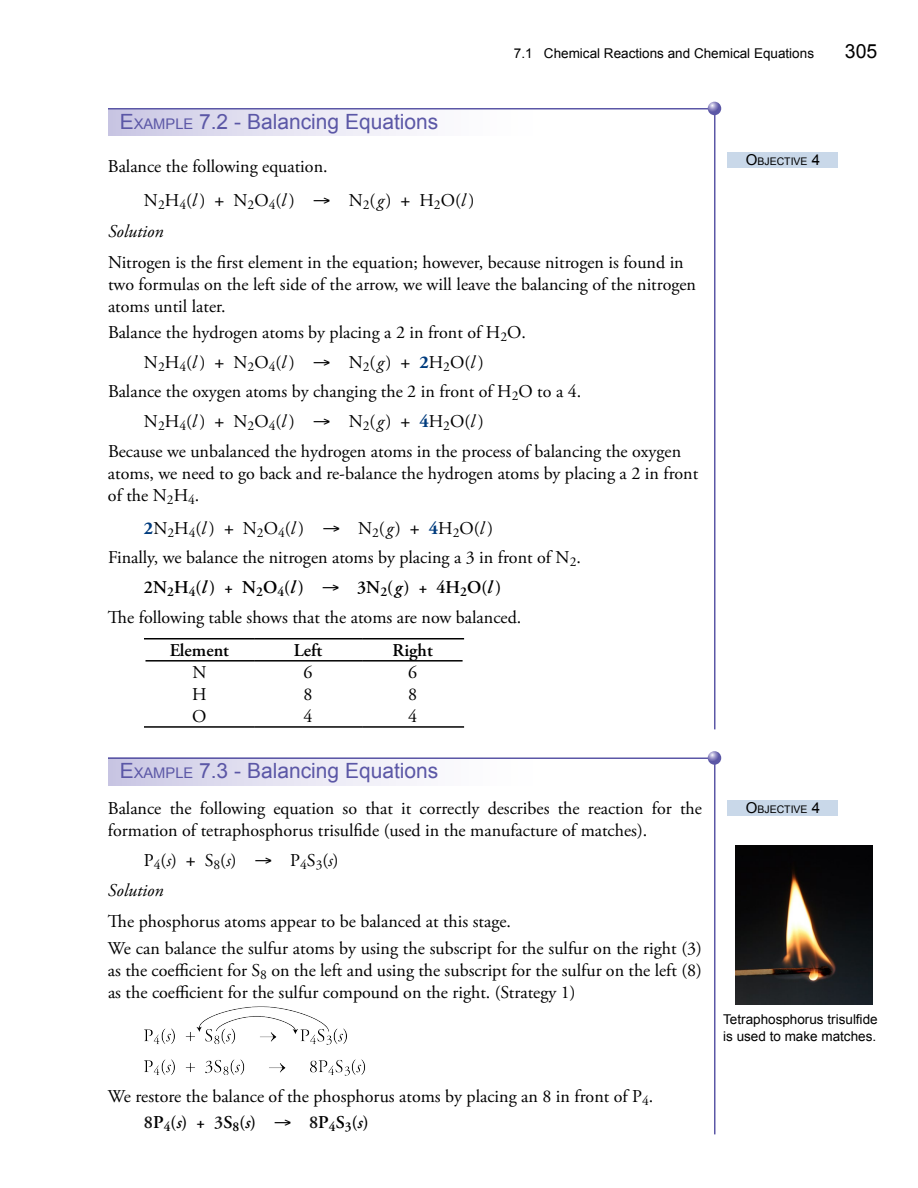
<style>
.page{position:relative;width:918px;height:1188px;background:#fff}
.page>*{position:absolute;margin:0;border:0;box-sizing:border-box;transform-origin:0 0}
.t1{font:21px "Arial";color:#5b57a6}
.t2{font:19.5px "Arial";color:#000}
.Body_Text_first_para{font:18px/22px "Adobe Garamond Pro";color:#000}
.indent__first__singl{font:18px "Adobe Garamond Pro";color:#000}
.indent__first__singl-2{font:600 18px "Adobe Garamond Pro";color:#000}
.Body_Text_first_para-2{font:italic 18px "Adobe Garamond Pro";color:#000}
.Body_Text_first_para-3{font:600 18px "Adobe Garamond Pro";color:#000}
.t3{font:13.5px/16.8px "Arial";color:#000}
.t4{font:10.5px "Arial";color:#000}
.s1{font-style:inherit}
.s2{font-size:14.7px}
.s3{font-style:italic}
.s4{font-weight:700;color:#003c7e}
.s5{color:#141414}
.s6{font-size:15px}
</style>
<div class="page">
<div style="left:109px;top:758px;width:453px;height:27px;background:linear-gradient(to right,#cecbe6,#fff)"></div>
<hr style="left:108px;top:758px;width:607px;height:1px;background:#5b57a6">
<hr style="left:714px;top:758px;width:1px;height:376px;background:#5b57a6">
<svg style="left:708px;top:751px;width:13px;height:14px"></svg>
<div style="left:109px;top:108px;width:453px;height:28px;background:linear-gradient(to right,#cecbe6,#fff)"></div>
<hr style="left:108px;top:108px;width:607px;height:2px;background:#5b57a6">
<hr style="left:714px;top:108px;width:1px;height:621px;background:#5b57a6">
<svg style="left:708px;top:102px;width:13px;height:13px"></svg>
<div style="left:728px;top:152px;width:110px;height:16px;background:#c9d8e9"></div>
<hr style="left:144px;top:638px;width:110px;height:2px;background:#000">
<hr style="left:254px;top:638px;width:108px;height:2px;background:#000">
<hr style="left:362px;top:638px;width:102px;height:2px;background:#000">
<hr style="left:145px;top:660px;width:109px;height:2px;background:#000">
<hr style="left:254px;top:660px;width:108px;height:2px;background:#000">
<hr style="left:362px;top:660px;width:101px;height:2px;background:#000">
<hr style="left:144px;top:726px;width:110px;height:2px;background:#000">
<hr style="left:254px;top:726px;width:108px;height:2px;background:#000">
<hr style="left:362px;top:726px;width:102px;height:2px;background:#000">
<img style="left:144px;top:1006px;width:221px;height:70px">
<div style="left:728px;top:800px;width:110px;height:15px;background:#c9d8e9"></div>
<img style="left:736px;top:846px;width:137px;height:159px">
<p class="t3" style="left:514px;top:45px;width:302px">7.1 Chemical Reactions and Chemical Equations</p>
<p class="t2" style="left:845px;top:38px;width:34px">305</p>
<p class="t1" style="left:120px;top:108px;width:320px"><span class="s1">E</span><span class="s2">XAMPLE</span> <span class="s1">7.2</span> - Balancing Equations</p>
<p class="Body_Text_first_para" style="left:108px;top:156px;width:221px">Balance the following equation.</p>
<p class="indent__first__singl" style="left:144px;top:190px;width:63px">N<sub>2</sub>H<sub>4</sub>(<span class="s3">l</span> )</p>
<p class="indent__first__singl" style="left:234px;top:190px;width:160px">N<sub>2</sub>O<sub>4</sub>(<span class="s3">l</span> ) → N<sub>2</sub>(<span class="s3">g</span>)</p>
<p class="indent__first__singl" style="left:419px;top:190px;width:57px">H<sub>2</sub>O(<span class="s3">l</span> )</p>
<p class="Body_Text_first_para-2" style="left:108px;top:220px;width:57px">Solution</p>
<p class="Body_Text_first_para" style="left:108px;top:252px;width:590px">Nitrogen is the first element in the equation; however, because nitrogen is found in two formulas on the left side of the arrow, we will leave the balancing of the nitrogen atoms until later.</p>
<p class="Body_Text_first_para" style="left:108px;top:322px;width:419px">Balance the hydrogen atoms by placing a 2 in front of H<sub>2</sub>O.</p>
<p class="indent__first__singl" style="left:144px;top:351px;width:63px">N<sub>2</sub>H<sub>4</sub>(<span class="s3">l</span> )</p>
<p class="indent__first__singl" style="left:234px;top:351px;width:160px">N<sub>2</sub>O<sub>4</sub>(<span class="s3">l</span> ) → N<sub>2</sub>(<span class="s3">g</span>)</p>
<p class="indent__first__singl" style="left:419px;top:351px;width:66px"><span class="s4">2</span>H<sub>2</sub>O(<span class="s3">l</span> )</p>
<p class="Body_Text_first_para" style="left:108px;top:381px;width:475px">Balance the oxygen atoms by changing the 2 in front of H<sub>2</sub>O to a 4.</p>
<p class="indent__first__singl" style="left:144px;top:411px;width:63px">N<sub>2</sub>H<sub>4</sub>(<span class="s3">l</span> )</p>
<p class="indent__first__singl" style="left:234px;top:411px;width:160px">N<sub>2</sub>O<sub>4</sub>(<span class="s3">l</span> ) → N<sub>2</sub>(<span class="s3">g</span>)</p>
<p class="indent__first__singl" style="left:419px;top:411px;width:66px"><span class="s4">4</span>H<sub>2</sub>O(<span class="s3">l</span> )</p>
<p class="Body_Text_first_para" style="left:108px;top:440px;width:592px">Because we unbalanced the hydrogen atoms in the process of balancing the oxygen atoms, we need to go back and re-balance the hydrogen atoms by placing a 2 in front of the N<sub>2</sub>H<sub>4</sub>.</p>
<p class="indent__first__singl" style="left:144px;top:517px;width:73px"><span class="s4">2</span>N<sub>2</sub>H<sub>4</sub>(<span class="s3">l</span> )</p>
<p class="indent__first__singl" style="left:243px;top:517px;width:160px">N<sub>2</sub>O<sub>4</sub>(<span class="s3">l</span> ) → N<sub>2</sub>(<span class="s3">g</span>)</p>
<p class="indent__first__singl" style="left:429px;top:517px;width:66px"><span class="s4">4</span>H<sub>2</sub>O(<span class="s3">l</span> )</p>
<p class="Body_Text_first_para" style="left:108px;top:547px;width:474px">Finally, we balance the nitrogen atoms by placing a 3 in front of N<sub>2</sub>.</p>
<p class="indent__first__singl-2" style="left:144px;top:577px;width:359px">2N<sub>2</sub>H<sub>4</sub>(<span class="s3">l</span> ) + N<sub>2</sub>O<sub>4</sub>(<span class="s3">l</span> ) → 3N<sub>2</sub>(<span class="s3">g</span>) + 4H<sub>2</sub>O(<span class="s3">l</span> )</p>
<p class="Body_Text_first_para" style="left:108px;top:606px;width:415px">The following table shows that the atoms are now balanced.</p>
<p class="Body_Text_first_para-3" style="left:170px;top:640px;width:61px">Element</p>
<p class="Body_Text_first_para-3" style="left:294px;top:640px;width:30px">Left</p>
<p class="Body_Text_first_para-3" style="left:393px;top:640px;width:42px">Right</p>
<p class="Body_Text_first_para" style="left:192px;top:662px;width:16px">N</p>
<p class="Body_Text_first_para" style="left:304px;top:662px;width:10px">6</p>
<p class="Body_Text_first_para" style="left:408px;top:662px;width:10px">6</p>
<p class="Body_Text_first_para" style="left:192px;top:684px;width:16px">H</p>
<p class="Body_Text_first_para" style="left:304px;top:684px;width:10px">8</p>
<p class="Body_Text_first_para" style="left:408px;top:684px;width:10px">8</p>
<p class="Body_Text_first_para" style="left:192px;top:706px;width:16px">O</p>
<p class="Body_Text_first_para" style="left:304px;top:706px;width:10px">4</p>
<p class="Body_Text_first_para" style="left:408px;top:706px;width:10px">4</p>
<p class="t1" style="left:120px;top:757px;width:320px"><span class="s1">E</span><span class="s2">XAMPLE</span> <span class="s1">7.3</span> - Balancing Equations</p>
<p class="Body_Text_first_para" style="left:108px;top:798px;width:595px">Balance the following equation so that it correctly describes the reaction for the formation of tetraphosphorus trisulfide (used in the manufacture of matches).</p>
<p class="indent__first__singl" style="left:144px;top:850px;width:34px">P<sub>4</sub>(<span class="s3">s</span>)</p>
<p class="indent__first__singl" style="left:205px;top:850px;width:135px">S<sub>8</sub>(<span class="s3">s</span>) → P<sub>4</sub>S<sub>3</sub>(<span class="s3">s</span>)</p>
<p class="Body_Text_first_para-2" style="left:108px;top:880px;width:57px">Solution</p>
<p class="Body_Text_first_para" style="left:108px;top:911px;width:405px">The phosphorus atoms appear to be balanced at this stage.</p>
<p class="Body_Text_first_para" style="left:108px;top:937px;width:596px;text-align:justify">We can balance the sulfur atoms by using the subscript for the sulfur on the right (3) as the coefficient for S<sub>8</sub> on the left and using the subscript for the sulfur on the left (8) as the coefficient for the sulfur compound on the right. (Strategy 1)</p>
<p class="Body_Text_first_para" style="left:108px;top:1086px;width:547px">We restore the balance of the phosphorus atoms by placing an 8 in front of P<sub>4</sub>.</p>
<p class="indent__first__singl-2" style="left:144px;top:1112px;width:226px"><span class="s5">8</span>P<sub>4</sub>(<span class="s3">s</span>) + <span class="s5">3</span>S<sub>8</sub>(<span class="s3">s</span>) → <span class="s5">8</span>P<sub>4</sub>S<sub>3</sub>(<span class="s3">s</span>)</p>
<p class="t4" style="left:746px;top:154px;width:76px"><span class="s6">O</span>BJECTIVE <span class="s6">4</span></p>
<p class="t4" style="left:746px;top:802px;width:76px"><span class="s6">O</span>BJECTIVE <span class="s6">4</span></p>
<p class="t3" style="left:723px;top:1011px;width:156px">Tetraphosphorus trisulfide is used to make matches.</p>
</div>
